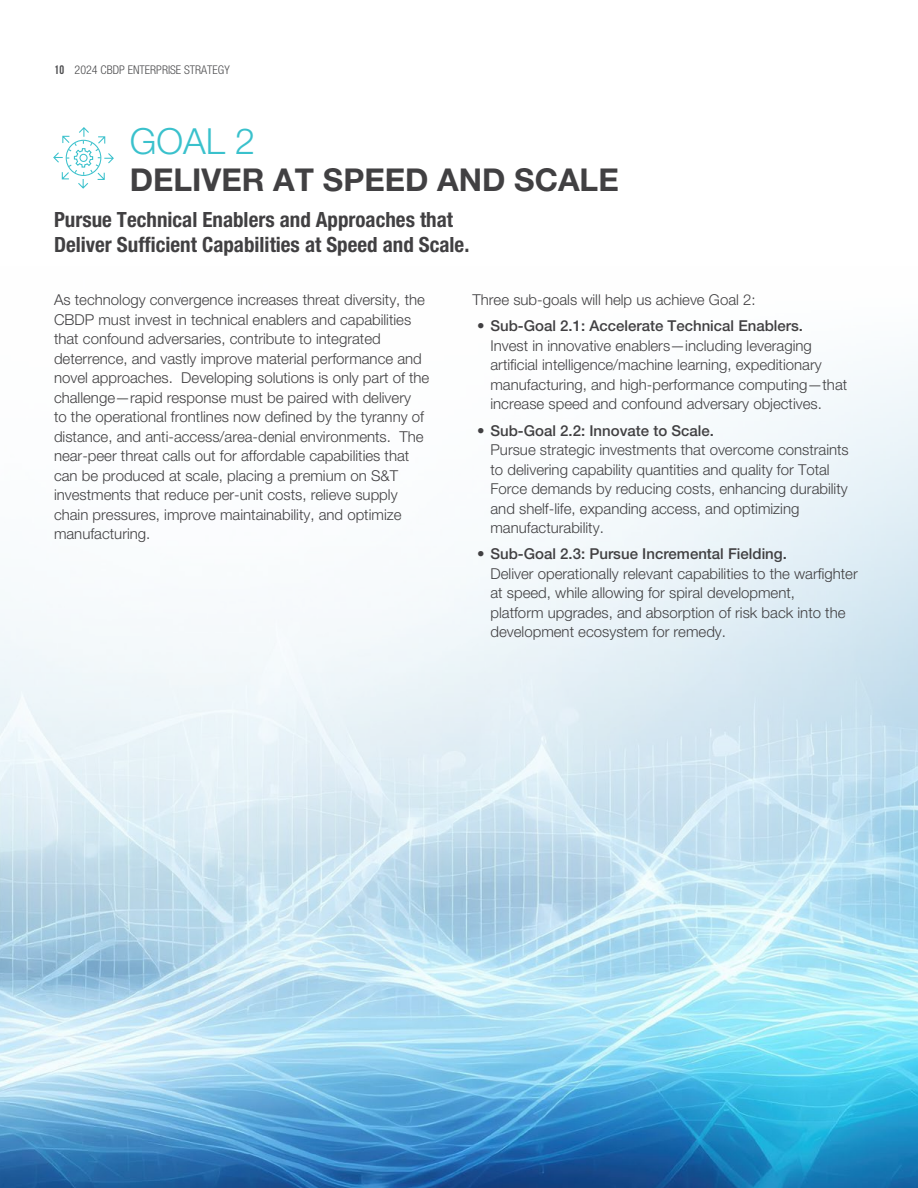
<style>
.page{position:relative;width:918px;height:1188px;background:#fff}
.page>*{position:absolute;margin:0;border:0;box-sizing:border-box;transform-origin:0 0}
.t1{font:300 36px "Helvetica Neue LT Std";color:#3ac1cc}
.t2{font:700 31.5px "Helvetica Neue LT Std";color:#414042}
.t3{font:700 condensed 21px/25.2px "Helvetica Neue LT Std";color:#414042}
.t4{font:300 15px/19.5px "Helvetica Neue LT Std";color:#414042}
.t5{font:300 condensed 12px "Helvetica Neue LT Std";color:#4d4d4f}
.s1{font-family:"Bebas Neue";font-weight:700;font-stretch:normal;font-size:12.3px}
.s2{font-weight:500}
</style>
<div class="page">
<img style="left:0;top:364px;width:918px;height:824px">
<svg style="left:53px;top:127px;width:61px;height:62px"></svg>
<p class="t5" style="left:54px;top:63px;width:177px"><span class="s1">10</span> 2024 CBDP ENTERPRISE STRATEGY</p>
<h1 class="t1" style="left:130px;top:119px;width:127px">GOAL 2</h1>
<h2 class="t2" style="left:130px;top:161px;width:490px">DELIVER AT SPEED AND SCALE</h2>
<h3 class="t3" style="left:54px;top:207px;width:417px">Pursue Technical Enablers and Approaches that<br>Deliver Sufficient Capabilities at Speed and Scale.</h3>
<p class="t4" style="left:54px;top:290px;width:377px">As technology convergence increases threat diversity, the CBDP must invest in technical enablers and capabilities that confound adversaries, contribute to integrated deterrence, and vastly improve material performance and novel approaches. Developing solutions is only part of the challenge—rapid response must be paired with delivery<br>to the operational frontlines now defined by the tyranny of distance, and anti-access/area-denial environments. The near-peer threat calls out for affordable capabilities that can be produced at scale, placing a premium on S&amp;T investments that reduce per-unit costs, relieve supply chain pressures, improve maintainability, and optimize manufacturing.</p>
<p class="t4" style="left:472px;top:290px;width:285px">Three sub-goals will help us achieve Goal 2:</p>
<p class="t4" style="left:490px;top:316px;width:358px;text-indent:-14px">• <span class="s2">Sub-Goal 2.1: Accelerate Technical Enablers.<br></span>Invest in innovative enablers—including leveraging artificial intelligence/machine learning, expeditionary manufacturing, and high-performance computing—that increase speed and confound adversary objectives.</p>
<p class="t4" style="left:490px;top:420px;width:360px;text-indent:-14px">• <span class="s2">Sub-Goal 2.2: Innovate to Scale.<br></span>Pursue strategic investments that overcome constraints to delivering capability quantities and quality for Total Force demands by reducing costs, enhancing durability and shelf-life, expanding access, and optimizing manufacturability.</p>
<p class="t4" style="left:490px;top:544px;width:369px;text-indent:-14px">• <span class="s2">Sub-Goal 2.3: Pursue Incremental Fielding.<br></span>Deliver operationally relevant capabilities to the warfighter at speed, while allowing for spiral development,<br>platform upgrades, and absorption of risk back into the development ecosystem for remedy.</p>
</div>
